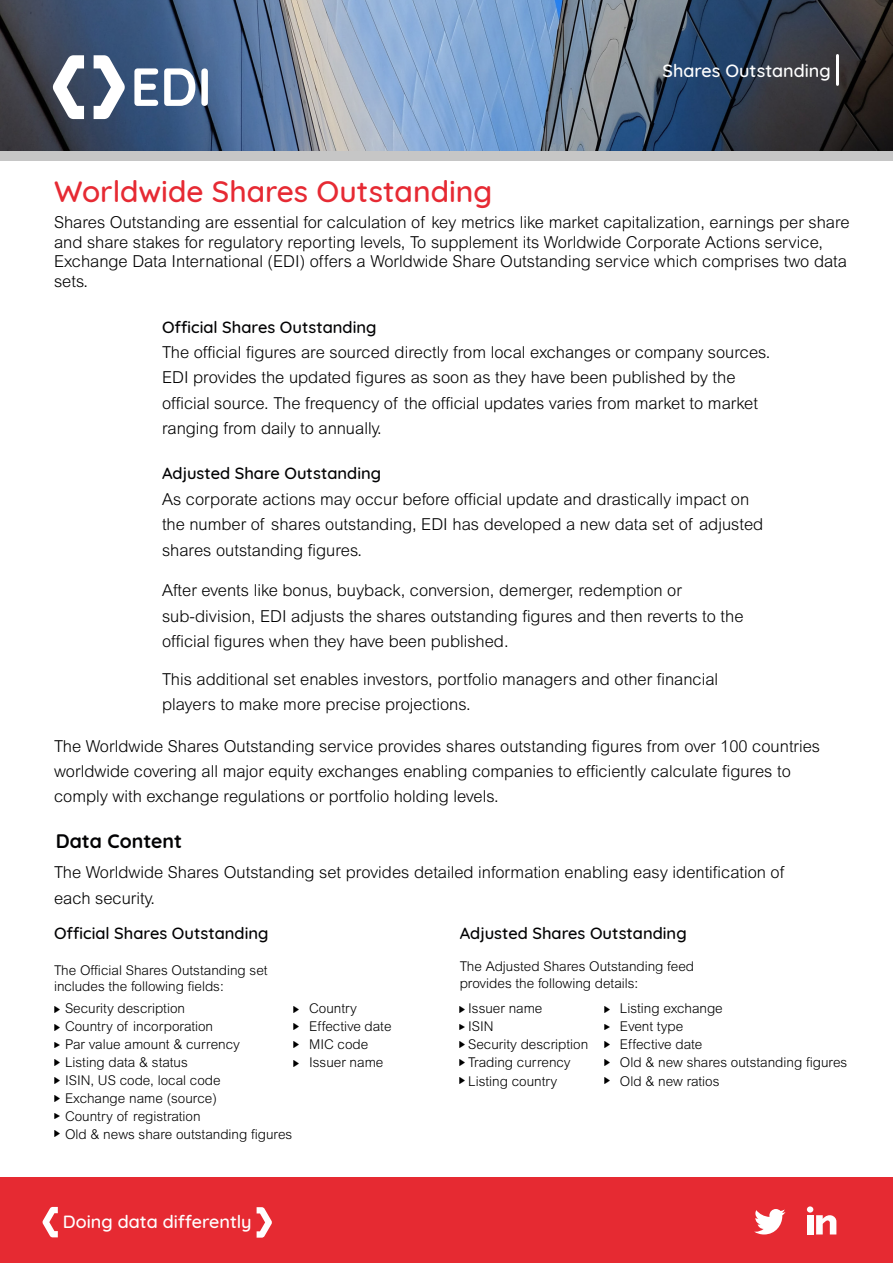
<style>
.page{position:relative;width:893px;height:1263px;background:#fff}
.page>*{position:absolute;margin:0;border:0;box-sizing:border-box;transform-origin:0 0}
.t1{font:500 30px "Quicksand";color:#e62a33}
.t2{font:700 19.5px "Quicksand";color:#020203}
.t3{font:500 18px "Quicksand";color:#fff}
.t4{font:300 16.5px/25.5px "Arial MT Std";color:#000}
.t5{font:500 16.5px "Quicksand";color:#020203}
.t6{font:300 13.5px/18px "Arial MT Std";color:#000}
</style>
<div class="page">
<div style="left:0;top:1178px;width:893px;height:85px;background:#e62a32"></div>
<svg style="left:42px;top:1207px;width:16px;height:30px"></svg>
<svg style="left:257px;top:1207px;width:15px;height:30px"></svg>
<img style="left:0;top:0;width:893px;height:151px">
<svg style="left:134px;top:68px;width:24px;height:38px"></svg>
<svg style="left:164px;top:68px;width:31px;height:38px"></svg>
<svg style="left:201px;top:68px;width:7px;height:38px"></svg>
<svg style="left:53px;top:55px;width:31px;height:64px"></svg>
<svg style="left:94px;top:55px;width:31px;height:64px"></svg>
<div style="left:0;top:151px;width:893px;height:9px;background:#c6c6c6"></div>
<svg style="left:807px;top:1206px;width:29px;height:28px"></svg>
<svg style="left:754px;top:1209px;width:31px;height:25px"></svg>
<svg style="left:293px;top:1006px;width:6px;height:6px"></svg>
<svg style="left:293px;top:1023px;width:6px;height:6px"></svg>
<svg style="left:293px;top:1042px;width:6px;height:5px"></svg>
<svg style="left:293px;top:1061px;width:6px;height:5px"></svg>
<svg style="left:54px;top:1007px;width:5px;height:5px"></svg>
<svg style="left:54px;top:1024px;width:5px;height:6px"></svg>
<svg style="left:54px;top:1042px;width:5px;height:6px"></svg>
<svg style="left:54px;top:1060px;width:5px;height:5px"></svg>
<svg style="left:54px;top:1077px;width:5px;height:6px"></svg>
<svg style="left:54px;top:1095px;width:5px;height:6px"></svg>
<svg style="left:54px;top:1113px;width:5px;height:6px"></svg>
<svg style="left:54px;top:1131px;width:5px;height:5px"></svg>
<svg style="left:459px;top:1006px;width:6px;height:6px"></svg>
<svg style="left:459px;top:1024px;width:6px;height:6px"></svg>
<svg style="left:459px;top:1042px;width:6px;height:5px"></svg>
<svg style="left:459px;top:1060px;width:6px;height:5px"></svg>
<svg style="left:459px;top:1077px;width:6px;height:6px"></svg>
<svg style="left:604px;top:1006px;width:6px;height:6px"></svg>
<svg style="left:604px;top:1024px;width:6px;height:6px"></svg>
<svg style="left:604px;top:1042px;width:6px;height:5px"></svg>
<svg style="left:604px;top:1060px;width:6px;height:5px"></svg>
<svg style="left:604px;top:1077px;width:6px;height:6px"></svg>
<hr style="left:836px;top:56px;width:3px;height:28px;background:#fff">
<h1 class="t1" style="left:54px;top:167px;width:440px">Worldwide Shares Outstanding</h1>
<p class="t3" style="left:663px;top:56px;width:170px">Shares Outstanding</p>
<p class="t4" style="left:54px;top:212px;width:797px;line-height:19.8px">Shares Outstanding are essential for calculation of key metrics like market capitalization, earnings per share and share stakes for regulatory reporting levels, To supplement its Worldwide Corporate Actions service, Exchange Data International (EDI) offers a Worldwide Share Outstanding service which comprises two data sets.</p>
<p class="t5" style="left:162px;top:313px;width:216px">Official Shares Outstanding</p>
<p class="t4" style="left:162px;top:339px;width:610px">The official figures are sourced directly from local exchanges or company sources.<br>EDI provides the updated figures as soon as they have been published by the official source. The frequency of the official updates varies from market to market ranging from daily to annually.</p>
<p class="t5" style="left:162px;top:460px;width:221px">Adjusted Share Outstanding</p>
<p class="t4" style="left:162px;top:486px;width:603px">As corporate actions may occur before official update and drastically impact on the number of shares outstanding, EDI has developed a new data set of adjusted shares outstanding figures.</p>
<p class="t4" style="left:162px;top:578px;width:583px">After events like bonus, buyback, conversion, demerger, redemption or sub-division, EDI adjusts the shares outstanding figures and then reverts to the official figures when they have been published.</p>
<p class="t4" style="left:162px;top:666px;width:558px">This additional set enables investors, portfolio managers and other financial players to make more precise projections.</p>
<p class="t4" style="left:54px;top:733px;width:768px">The Worldwide Shares Outstanding service provides shares outstanding figures from over 100 countries worldwide covering all major equity exchanges enabling companies to efficiently calculate figures to comply with exchange regulations or portfolio holding levels.</p>
<p class="t2" style="left:56px;top:825px;width:128px">Data Content</p>
<p class="t4" style="left:54px;top:860px;width:732px">The Worldwide Shares Outstanding set provides detailed information enabling easy identification of each security.</p>
<p class="t5" style="left:54px;top:920px;width:216px">Official Shares Outstanding</p>
<p class="t6" style="left:54px;top:962px;width:215px;line-height:16.2px">The Official Shares Outstanding set includes the following fields:</p>
<p class="t5" style="left:460px;top:920px;width:229px">Adjusted Shares Outstanding</p>
<p class="t6" style="left:460px;top:958px;width:236px;line-height:16.2px">The Adjusted Shares Outstanding feed provides the following details:</p>
<p class="t6" style="left:65px;top:999px;width:176px">Security description<br>Country of incorporation<br>Par value amount &amp; currency</p>
<p class="t6" style="left:65px;top:1071px;width:157px">ISIN, US code, local code</p>
<p class="t6" style="left:65px;top:1107px;width:137px">Country of registration</p>
<p class="t6" style="left:65px;top:1053px;width:124px">Listing data &amp; status</p>
<p class="t6" style="left:65px;top:1089px;width:153px">Exchange name (source)</p>
<p class="t6" style="left:65px;top:1125px;width:229px">Old &amp; news share outstanding figures</p>
<p class="t6" style="left:309px;top:999px;width:84px">Country<br>Effective date</p>
<p class="t6" style="left:309px;top:1035px;width:61px">MIC code</p>
<p class="t6" style="left:309px;top:1053px;width:76px">Issuer name</p>
<p class="t3" style="left:63px;top:1207px;width:190px">Doing data differently</p>
<p class="t6" style="left:468px;top:1000px;width:122px">Issuer name<br>ISIN<br>Security description<br>Trading currency<br>Listing country</p>
<p class="t6" style="left:620px;top:1000px;width:229px">Listing exchange<br>Event type<br>Effective date<br>Old &amp; new shares outstanding figures<br>Old &amp; new ratios</p>
</div>
